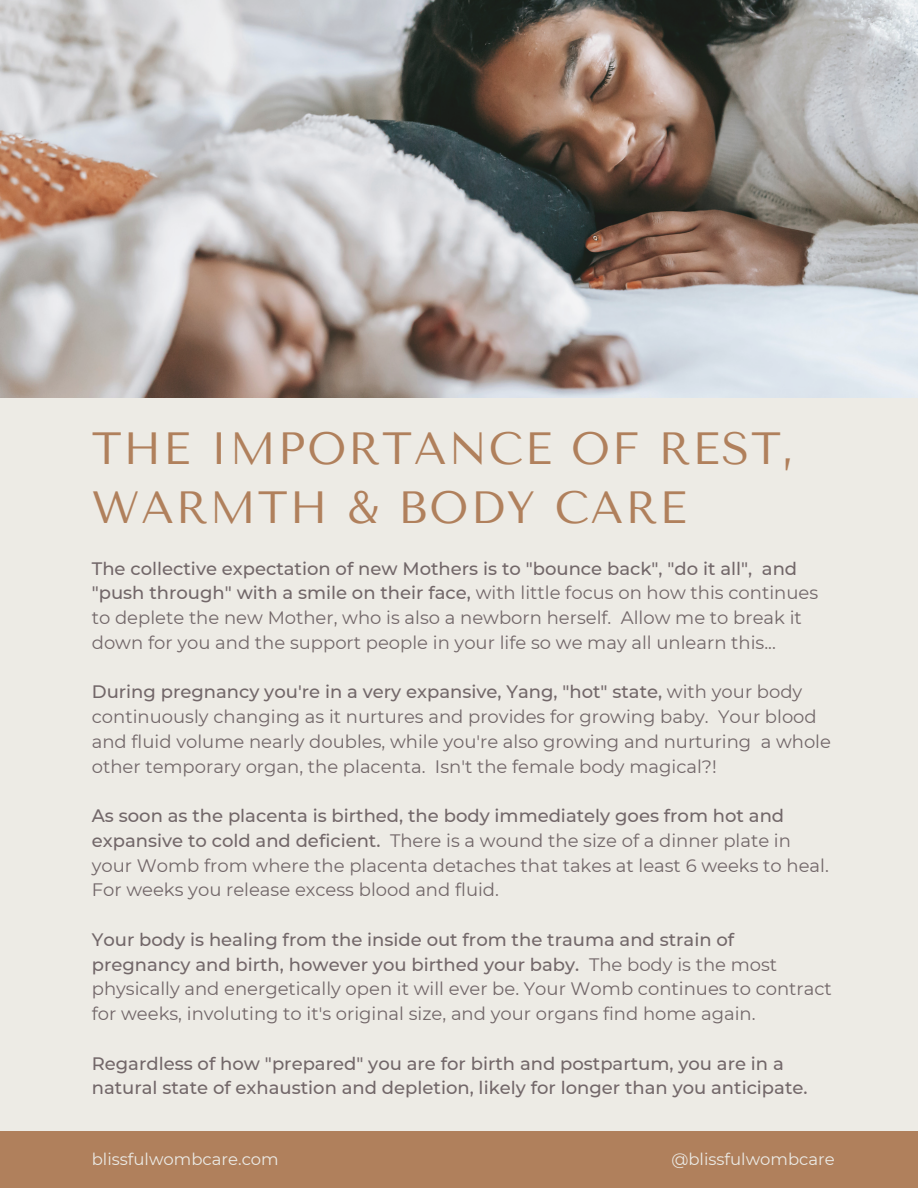
<style>
.page{position:relative;width:918px;height:1188px;background:#edebe5}
.page>*{position:absolute;margin:0;border:0;box-sizing:border-box;transform-origin:0 0}
.t1{font:45px/59.7px "Tenor Sans";letter-spacing:.04em;color:#b0805c}
.t2{font:18px/24.8px "Montserrat";color:#726769}
.t3{font:500 18px/24.8px "Montserrat";color:#726769}
.t4{font:16.5px "Montserrat";color:#ebeae5}
.s1{font-weight:500}
</style>
<div class="page">
<img style="left:0;top:0;width:918px;height:397px">
<div style="left:0;top:1132px;width:918px;height:56px;background:#b0805c"></div>
<p class="t1" style="left:92px;top:419px;width:704px">THE IMPORTANCE OF REST,<br>WARMTH &amp; BODY CARE</p>
<p class="t2" style="left:92px;top:556px;width:728px"><span class="s1">The collective expectation of new Mothers is to "bounce back", "do it all", and "push through" with a smile on their face,</span> with little focus on how this continues to deplete the new Mother, who is also a newborn herself. Allow me to break it down for you and the support people in your life so we may all unlearn this...</p>
<p class="t2" style="left:92px;top:680px;width:741px"><span class="s1">During pregnancy you're in a very expansive, Yang, "hot" state,</span> with your body continuously changing as it nurtures and provides for growing baby. Your blood and fluid volume nearly doubles, while you're also growing and nurturing a whole other temporary organ, the placenta. Isn't the female body magical?!</p>
<p class="t2" style="left:92px;top:803px;width:739px"><span class="s1">As soon as the placenta is birthed, the body immediately goes from hot and expansive to cold and deficient.</span> There is a wound the size of a dinner plate in your Womb from where the placenta detaches that takes at least 6 weeks to heal.<br>For weeks you release excess blood and fluid.</p>
<p class="t2" style="left:92px;top:927px;width:742px"><span class="s1">Your body is healing from the inside out from the trauma and strain of pregnancy and birth, however you birthed your baby.</span> The body is the most physically and energetically open it will ever be. Your Womb continues to contract for weeks, involuting to it's original size, and your organs find home again.</p>
<p class="t3" style="left:92px;top:1051px;width:717px">Regardless of how "prepared" you are for birth and postpartum, you are in a natural state of exhaustion and depletion, likely for longer than you anticipate.</p>
<p class="t4" style="left:92px;top:1149px;width:188px">blissfulwombcare.com</p>
<p class="t4" style="left:671px;top:1149px;width:165px">@blissfulwombcare</p>
</div>
